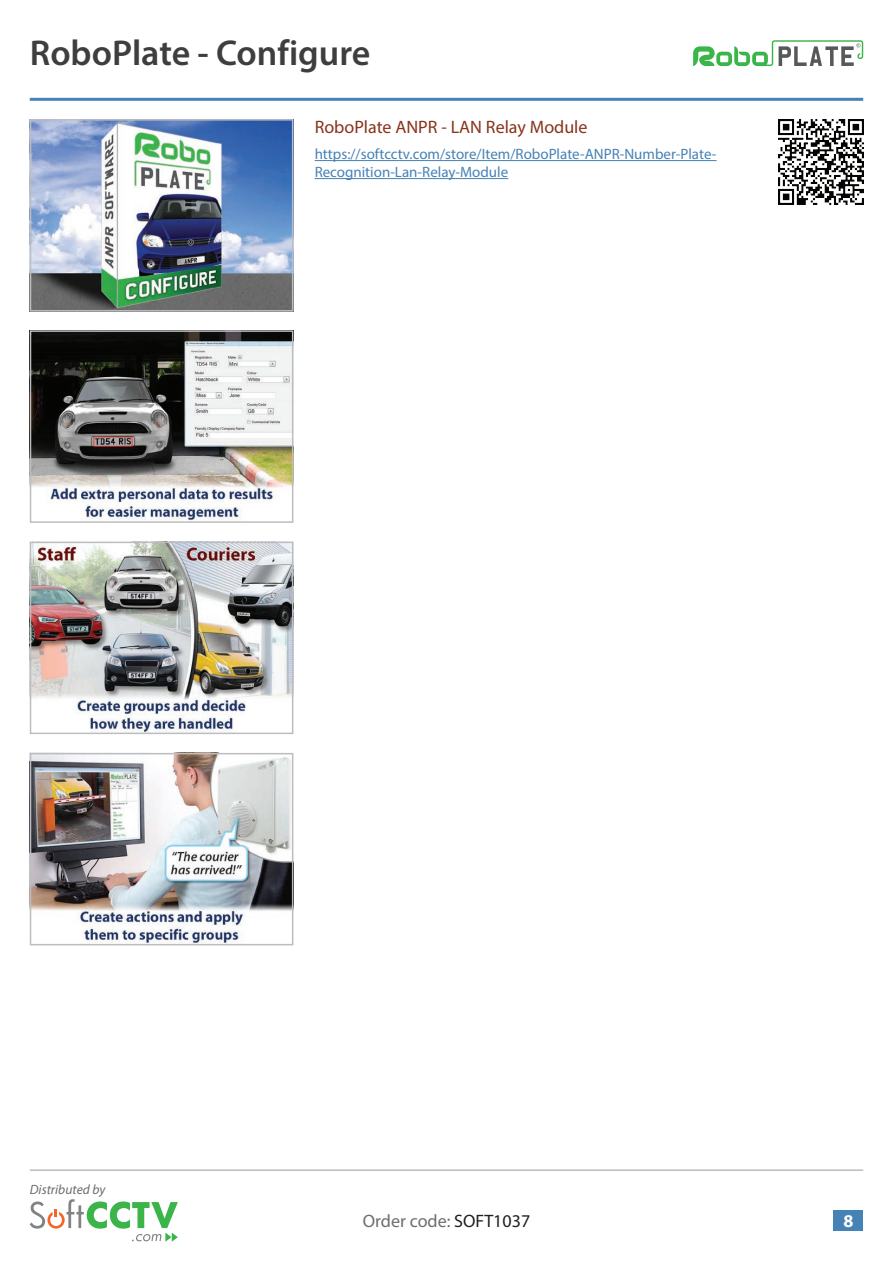
<style>
.page{position:relative;width:893px;height:1263px;background:#fff}
.page>*{position:absolute;margin:0;border:0;box-sizing:border-box;transform-origin:0 0}
.t1{font:600 36px "Myriad Pro";color:#3e3e3f}
.t2{font:18px "Myriad Pro";color:#88331b}
.t3{font:18px "Myriad Pro";color:#6c6d70}
.t4{font:700 18px "Myriad Pro";color:#fff}
.t5{font:15px/18px "Myriad Pro";color:#4582b5}
.t6{font:italic 13.5px "Myriad Pro";color:#6c6d70}
.s1{color:#231f20}
</style>
<div class="page">
<hr style="left:30px;top:1169px;width:833px;height:2px;background:#bcbdc0">
<div style="left:833px;top:1210px;width:30px;height:21px;background:#4582b5"></div>
<hr style="left:30px;top:98px;width:833px;height:3px;background:#4582b5">
<svg style="left:30px;top:1199px;width:148px;height:43px"></svg>
<img style="left:33px;top:122px;width:257px;height:186px">
<div style="left:30px;top:119px;width:263px;height:192px;border:2px solid #bcbdc0"></div>
<img style="left:33px;top:333px;width:257px;height:187px">
<div style="left:30px;top:330px;width:263px;height:193px;border:2px solid #bcbdc0"></div>
<img style="left:33px;top:545px;width:257px;height:186px">
<div style="left:30px;top:542px;width:263px;height:192px;border:2px solid #bcbdc0"></div>
<img style="left:33px;top:756px;width:257px;height:186px">
<div style="left:30px;top:753px;width:263px;height:192px;border:2px solid #bcbdc0"></div>
<svg style="left:693px;top:40px;width:170px;height:26px"></svg>
<hr style="left:315px;top:160px;width:402px;height:1px;background:#4582b5">
<hr style="left:315px;top:178px;width:193px;height:1px;background:#4582b5">
<img style="left:778px;top:119px;width:85px;height:85px">
<h1 class="t1" style="left:30px;top:30px;width:342px">RoboPlate - Configure</h1>
<p class="t2" style="left:315px;top:115px;width:274px">RoboPlate ANPR - LAN Relay Module</p>
<p class="t5" style="left:315px;top:145px;width:403px">https://softcctv.com/store/Item/RoboPlate-ANPR-Number-Plate-<br>Recognition-Lan-Relay-Module</p>
<p class="t6" style="left:30px;top:1181px;width:77px">Distributed by</p>
<p class="t3" style="left:363px;top:1210px;width:169px">Order code: <span class="s1">SOFT1037</span></p>
<p class="t4" style="left:843px;top:1209px;width:11px">8</p>
</div>
